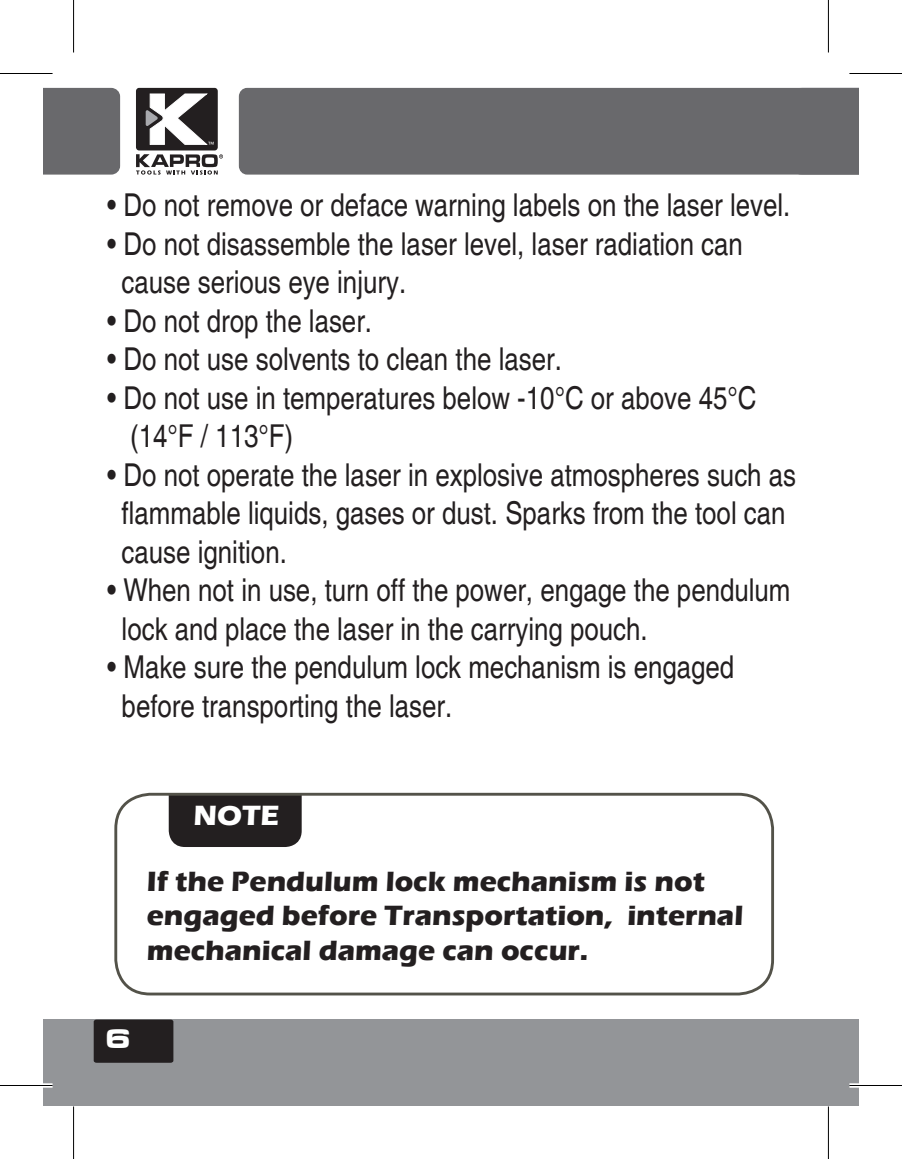
<style>
.page{position:relative;width:902px;height:1159px;background:#fff}
.page>*{position:absolute;margin:0;border:0;box-sizing:border-box;transform-origin:0 0}
.t1{font:condensed 31.5px/38.5px "Helvetica";color:#231f20}
.t2{font:700 28.7px/34.3px "Eras ITC";color:#231f20}
.t3{font:700 28.7px "Eras ITC";color:#fff}
.t4{font:28px "Microgramma D Bold Exte";color:#fff}
</style>
<div class="page">
<div style="left:44px;top:1020px;width:813px;height:86px;background:#939598"></div>
<div style="left:94px;top:1020px;width:79px;height:43px;background:#231f20;border-radius:3px"></div>
<div style="left:136px;top:88px;width:82px;height:62px;background:#231f20;border-radius:3px"></div>
<svg style="left:136px;top:154px;width:87px;height:21px"></svg>
<svg style="left:146px;top:94px;width:67px;height:51px"></svg>
<div style="left:44px;top:88px;width:76px;height:87px;background:#69696c"></div>
<div style="left:239px;top:88px;width:550px;height:87px;background:#69696c"></div>
<div style="left:789px;top:88px;width:68px;height:87px;background:#69696c"></div>
<div style="left:169px;top:797px;width:132px;height:50px;background:#231f20"></div>
<div style="left:114px;top:793px;width:659px;height:202px;border:3px solid #535249;border-radius:34px"></div>
<div style="left:0;top:1083px;width:52px;height:5px;background:#fff"></div>
<div style="left:849px;top:1083px;width:52px;height:5px;background:#fff"></div>
<div style="left:71px;top:0;width:5px;height:53px;background:#f5f5f5"></div>
<div style="left:71px;top:1106px;width:5px;height:53px;background:#f5f5f5"></div>
<svg style="left:828px;top:0;width:1px;height:53px"></svg>
<svg style="left:828px;top:1106px;width:1px;height:53px"></svg>
<hr style="left:0;top:73px;width:52px;height:1px;background:#000">
<hr style="left:849px;top:73px;width:52px;height:1px;background:#000">
<hr style="left:0;top:1085px;width:52px;height:1px;background:#000">
<hr style="left:849px;top:1085px;width:52px;height:1px;background:#000">
<hr style="left:73px;top:0;width:1px;height:53px;background:#000">
<hr style="left:73px;top:1106px;width:1px;height:53px;background:#000">
<hr style="left:827px;top:0;width:1px;height:53px;background:#000">
<hr style="left:827px;top:1106px;width:1px;height:53px;background:#000">
<p class="t1" style="left:107px;top:186px;width:684px">• Do not remove or deface warning labels on the laser level.</p>
<p class="t1" style="left:121px;top:225px;width:622px;text-indent:-14px">• Do not disassemble the laser level, laser radiation can cause serious eye injury.</p>
<p class="t1" style="left:107px;top:302px;width:266px">• Do not drop the laser.</p>
<p class="t1" style="left:107px;top:340px;width:456px">• Do not use solvents to clean the laser.</p>
<p class="t1" style="left:130px;top:379px;width:627px;text-indent:-23px">• Do not use in temperatures below -10°C or above 45°C (14°F / 113°F)</p>
<p class="t1" style="left:121px;top:456px;width:675px;text-indent:-14px">• Do not operate the laser in explosive atmospheres such as flammable liquids, gases or dust. Sparks from the tool can cause ignition.</p>
<p class="t1" style="left:121px;top:571px;width:670px;text-indent:-14px">• When not in use, turn off the power, engage the pendulum lock and place the laser in the carrying pouch.</p>
<p class="t1" style="left:121px;top:648px;width:614px;text-indent:-14px">• Make sure the pendulum lock mechanism is engaged before transporting the laser.</p>
<p class="t3" style="left:193px;top:799px;width:87px">NOTE</p>
<p class="t2" style="left:147px;top:864px;width:597px">If the Pendulum lock mechanism is not engaged before Transportation, internal mechanical damage can occur.</p>
<p class="t4" style="left:105px;top:1020px;width:27px">6</p>
</div>
